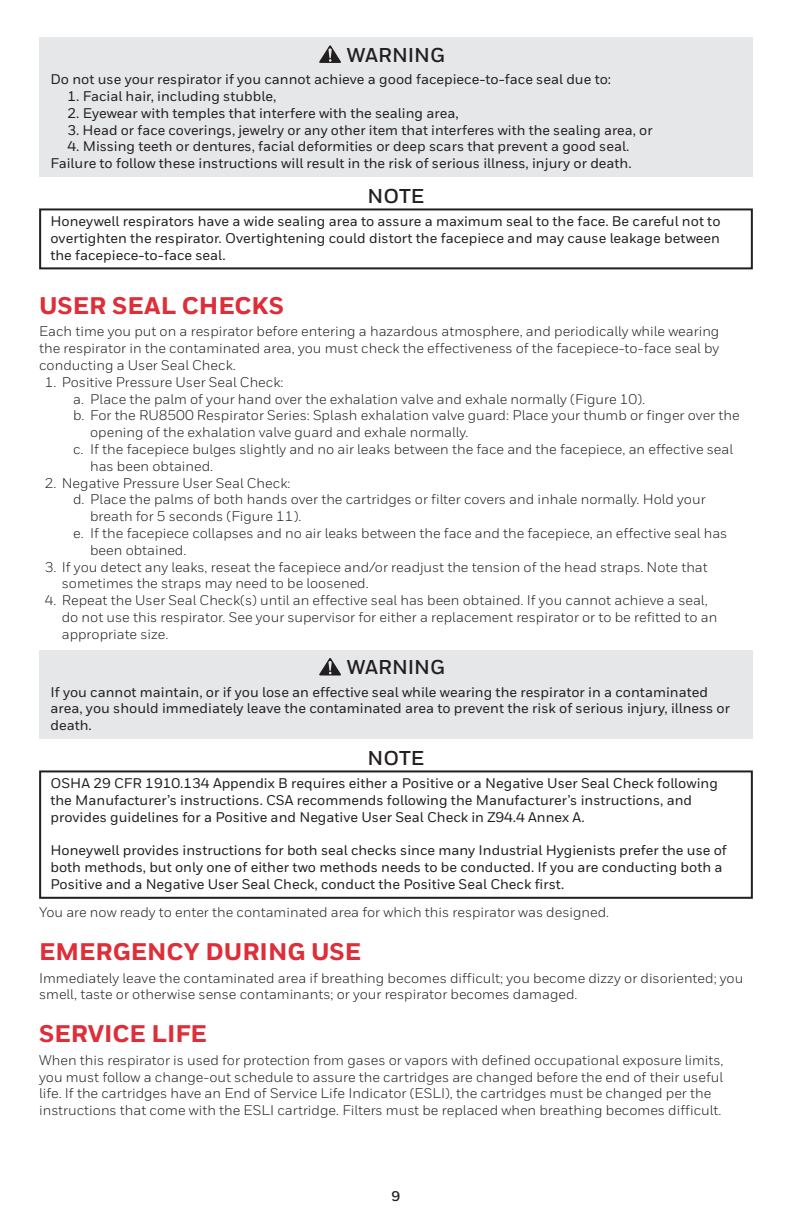
<style>
.page{position:relative;width:792px;height:1224px;background:#fff}
.page>*{position:absolute;margin:0;border:0;box-sizing:border-box;transform-origin:0 0}
.Paragraph_title_left{font:800 24px "Honeywell Sans";color:#dd2e39}
.Paragraph_title_center_shading{font:700 20px "Honeywell Sans";color:#231f20}
.Paragraph_title_center{font:700 20px "Honeywell Sans";color:#231f20}
.body{font:14px/16.8px "Honeywell Sans";color:#231f20}
.Note{font:500 14px/16.8px "Honeywell Sans";color:#231f20}
.Warning{font:500 14px/16.8px "Honeywell Sans";color:#231f20}
.t1{font:700 14px "Honeywell Sans";color:#231f20}
</style>
<div class="page">
<div style="left:39px;top:38px;width:714px;height:34px;background:#e6e7e9"></div>
<div style="left:39px;top:68px;width:714px;height:42px;background:#e6e7e9"></div>
<div style="left:39px;top:101px;width:714px;height:26px;background:#e6e7e9"></div>
<div style="left:39px;top:118px;width:714px;height:25px;background:#e6e7e9"></div>
<div style="left:39px;top:135px;width:714px;height:25px;background:#e6e7e9"></div>
<div style="left:39px;top:152px;width:714px;height:25px;background:#e6e7e9"></div>
<div style="left:39px;top:208px;width:714px;height:61px;border:2px solid #231f20"></div>
<div style="left:39px;top:650px;width:714px;height:34px;background:#e6e7e9"></div>
<div style="left:39px;top:680px;width:714px;height:59px;background:#e6e7e9"></div>
<div style="left:39px;top:770px;width:714px;height:129px;border:2px solid #231f20"></div>
<svg style="left:319px;top:45px;width:22px;height:18px"></svg>
<svg style="left:319px;top:658px;width:22px;height:18px"></svg>
<p class="Paragraph_title_center_shading" style="left:347px;top:43px;width:100px">WARNING</p>
<p class="Warning" style="left:50px;top:71px;width:562px">Do not use your respirator if you cannot achieve a good facepiece-to-face seal due to:</p>
<p class="Warning" style="left:67px;top:88px;width:210px">1. Facial hair, including stubble,</p>
<p class="Warning" style="left:67px;top:105px;width:393px">2. Eyewear with temples that interfere with the sealing area,</p>
<p class="Warning" style="left:67px;top:122px;width:587px">3. Head or face coverings, jewelry or any other item that interferes with the sealing area, or</p>
<p class="Warning" style="left:67px;top:138px;width:564px">4. Missing teeth or dentures, facial deformities or deep scars that prevent a good seal.</p>
<p class="Warning" style="left:50px;top:155px;width:583px">Failure to follow these instructions will result in the risk of serious illness, injury or death.</p>
<p class="Paragraph_title_center" style="left:368px;top:184px;width:58px">NOTE</p>
<p class="Note" style="left:50px;top:213px;width:672px;text-align:justify">Honeywell respirators have a wide sealing area to assure a maximum seal to the face. Be careful not to overtighten the respirator. Overtightening could distort the facepiece and may cause leakage between the facepiece-to-face seal.</p>
<p class="Paragraph_title_left" style="left:39px;top:291px;width:247px">USER SEAL CHECKS</p>
<p class="body" style="left:39px;top:323px;width:682px;text-align:justify">Each time you put on a respirator before entering a hazardous atmosphere, and periodically while wearing the respirator in the contaminated area, you must check the effectiveness of the facepiece-to-face seal by conducting a User Seal Check.</p>
<p class="body" style="left:45px;top:374px;width:240px">1. Positive Pressure User Seal Check:</p>
<p class="body" style="left:73px;top:390px;width:574px">a. Place the palm of your hand over the exhalation valve and exhale normally (Figure 10).</p>
<p class="body" style="left:90px;top:407px;width:651px;text-indent:-17px">b. For the RU8500 Respirator Series: Splash exhalation valve guard: Place your thumb or finger over the opening of the exhalation valve guard and exhale normally.</p>
<p class="body" style="left:90px;top:441px;width:644px;text-indent:-17px">c. If the facepiece bulges slightly and no air leaks between the face and the facepiece, an effective seal has been obtained.</p>
<p class="body" style="left:45px;top:474px;width:247px">2. Negative Pressure User Seal Check:</p>
<p class="body" style="left:90px;top:491px;width:617px;text-indent:-17px">d. Place the palms of both hands over the cartridges or filter covers and inhale normally. Hold your breath for 5 seconds (Figure 11).</p>
<p class="body" style="left:90px;top:525px;width:639px;text-indent:-17px">e. If the facepiece collapses and no air leaks between the face and the facepiece, an effective seal has been obtained.</p>
<p class="body" style="left:62px;top:558px;width:648px;text-indent:-17px">3. If you detect any leaks, reseat the facepiece and/or readjust the tension of the head straps. Note that sometimes the straps may need to be loosened.</p>
<p class="body" style="left:62px;top:592px;width:657px;text-indent:-17px">4. Repeat the User Seal Check(s) until an effective seal has been obtained. If you cannot achieve a seal, do not use this respirator. See your supervisor for either a replacement respirator or to be refitted to an appropriate size.</p>
<p class="Paragraph_title_center_shading" style="left:347px;top:655px;width:100px">WARNING</p>
<p class="Warning" style="left:50px;top:684px;width:681px">If you cannot maintain, or if you lose an effective seal while wearing the respirator in a contaminated area, you should immediately leave the contaminated area to prevent the risk of serious injury, illness or death.</p>
<p class="Paragraph_title_center" style="left:368px;top:746px;width:58px">NOTE</p>
<p class="Note" style="left:50px;top:775px;width:669px">OSHA 29 CFR 1910.134 Appendix B requires either a Positive or a Negative User Seal Check following the Manufacturer’s instructions. CSA recommends following the Manufacturer’s instructions, and provides guidelines for a Positive and Negative User Seal Check in Z94.4 Annex A.</p>
<p class="Note" style="left:50px;top:842px;width:678px">Honeywell provides instructions for both seal checks since many Industrial Hygienists prefer the use of both methods, but only one of either two methods needs to be conducted. If you are conducting both a<br>Positive and a Negative User Seal Check, conduct the Positive Seal Check first.</p>
<p class="body" style="left:39px;top:904px;width:572px">You are now ready to enter the contaminated area for which this respirator was designed.</p>
<p class="Paragraph_title_left" style="left:39px;top:937px;width:324px">EMERGENCY DURING USE</p>
<p class="body" style="left:39px;top:969px;width:706px">Immediately leave the contaminated area if breathing becomes difficult; you become dizzy or disoriented; you smell, taste or otherwise sense contaminants; or your respirator becomes damaged.</p>
<p class="Paragraph_title_left" style="left:39px;top:1019px;width:169px">SERVICE LIFE</p>
<p class="body" style="left:39px;top:1052px;width:686px">When this respirator is used for protection from gases or vapors with defined occupational exposure limits, you must follow a change-out schedule to assure the cartridges are changed before the end of their useful life. If the cartridges have an End of Service Life Indicator (ESLI), the cartridges must be changed per the instructions that come with the ESLI cartridge. Filters must be replaced when breathing becomes difficult.</p>
<p class="t1" style="left:392px;top:1188px;width:10px">9</p>
</div>
